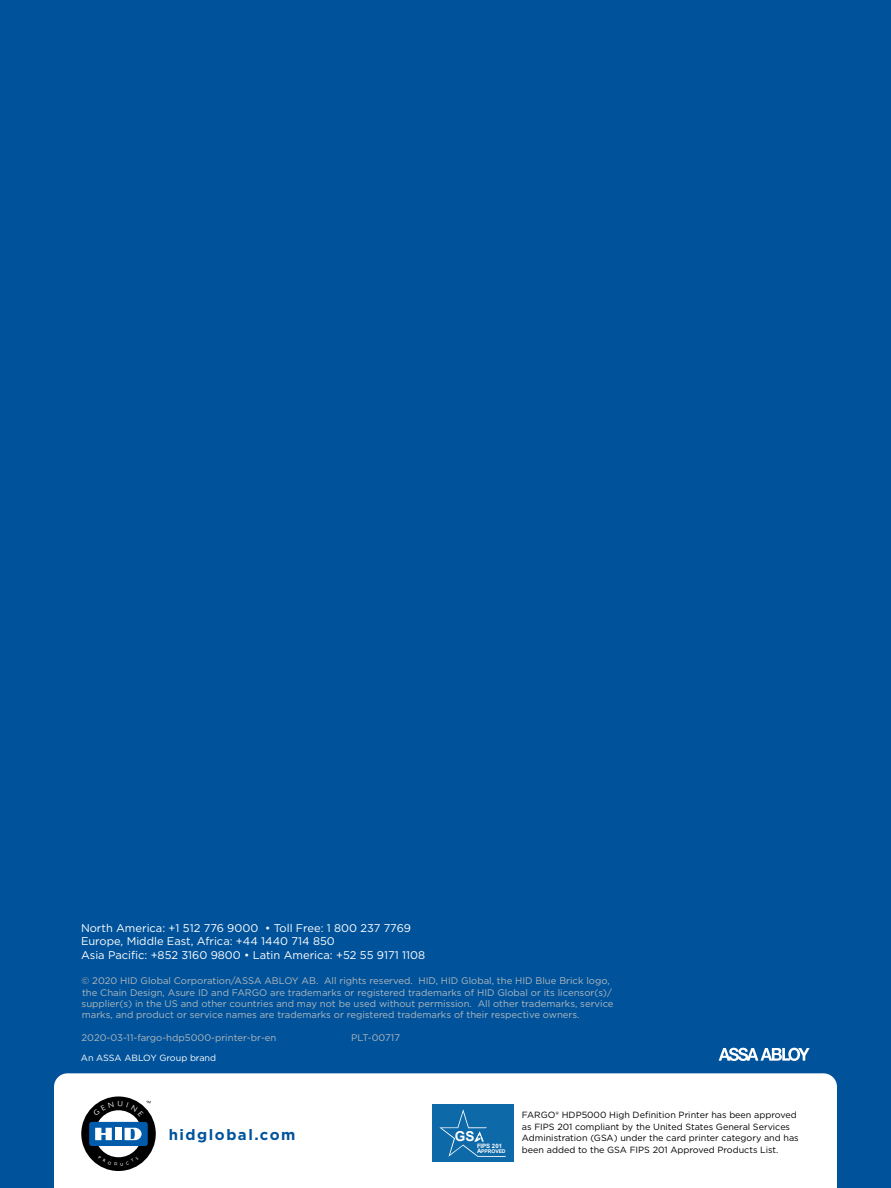
<style>
.page{position:relative;width:891px;height:1188px;background:#00539b}
.page>*{position:absolute;margin:0;border:0;box-sizing:border-box;transform-origin:0 0}
.t1{font:700 15px "Gotham";letter-spacing:.1em;color:#00539b}
.t2{font:700 13.65px "Arial";color:#fff}
.t3{font:11.1px/13.4px "Gotham";color:#fff}
.t4{font:9.6px/11.4px "Gotham";color:#b1b7bc}
.t5{font:9px/11.6px "Gotham";color:#000}
.t6{font:9px "Gotham";color:#fff}
.t7{font:700 6px "Arial";letter-spacing:-.005em;color:#fff}
.t8{font:700 5.1px "Arial";letter-spacing:-.015em;color:#fff}
.s1{font-size:6px}
</style>
<div class="page">
<div style="left:54px;top:1073px;width:783px;height:115px;background:#fff"></div>
<svg style="left:719px;top:1048px;width:91px;height:13px"></svg>
<div style="left:432px;top:1104px;width:82px;height:57px;background:#0e69a8"></div>
<svg style="left:439px;top:1109px;width:67px;height:48px"></svg>
<svg style="left:81px;top:1096px;width:75px;height:75px"></svg>
<p class="t3" style="left:81px;top:921px;width:346px">North America: +1 512 776 9000 • Toll Free: 1 800 237 7769<br>Europe, Middle East, Africa: +44 1440 714 850<br>Asia Pacific: +852 3160 9800 • Latin America: +52 55 9171 1108</p>
<p class="t4" style="left:82px;top:975px;width:534px">© 2020 HID Global Corporation/ASSA ABLOY AB. All rights reserved. HID, HID Global, the HID Blue Brick logo, the Chain Design, Asure ID and FARGO are trademarks or registered trademarks of HID Global or its licensor(s)/ supplier(s) in the US and other countries and may not be used without permission. All other trademarks, service marks, and product or service names are trademarks or registered trademarks of their respective owners.</p>
<p class="t4" style="left:82px;top:1032px;width:196px">2020-03-11-fargo-hdp5000-printer-br-en</p>
<p class="t4" style="left:351px;top:1032px;width:50px">PLT-00717</p>
<p class="t6" style="left:81px;top:1052px;width:137px">An ASSA ABLOY Group brand</p>
<p class="t1" style="left:169px;top:1125px;width:128px">hidglobal.com</p>
<p class="t2" style="left:455px;top:1128px;width:21px">GS</p>
<p class="t7" style="left:477px;top:1142px;width:27px">FIPS 201</p>
<p class="t8" style="left:477px;top:1148px;width:30px"><span class="s1">A</span>PPROVED</p>
<p class="t5" style="left:522px;top:1109px;width:278px">FARGO® HDP5000 High Definition Printer has been approved as FIPS 201 compliant by the United States General Services Administration (GSA) under the card printer category and has been added to the GSA FIPS 201 Approved Products List.</p>
</div>
